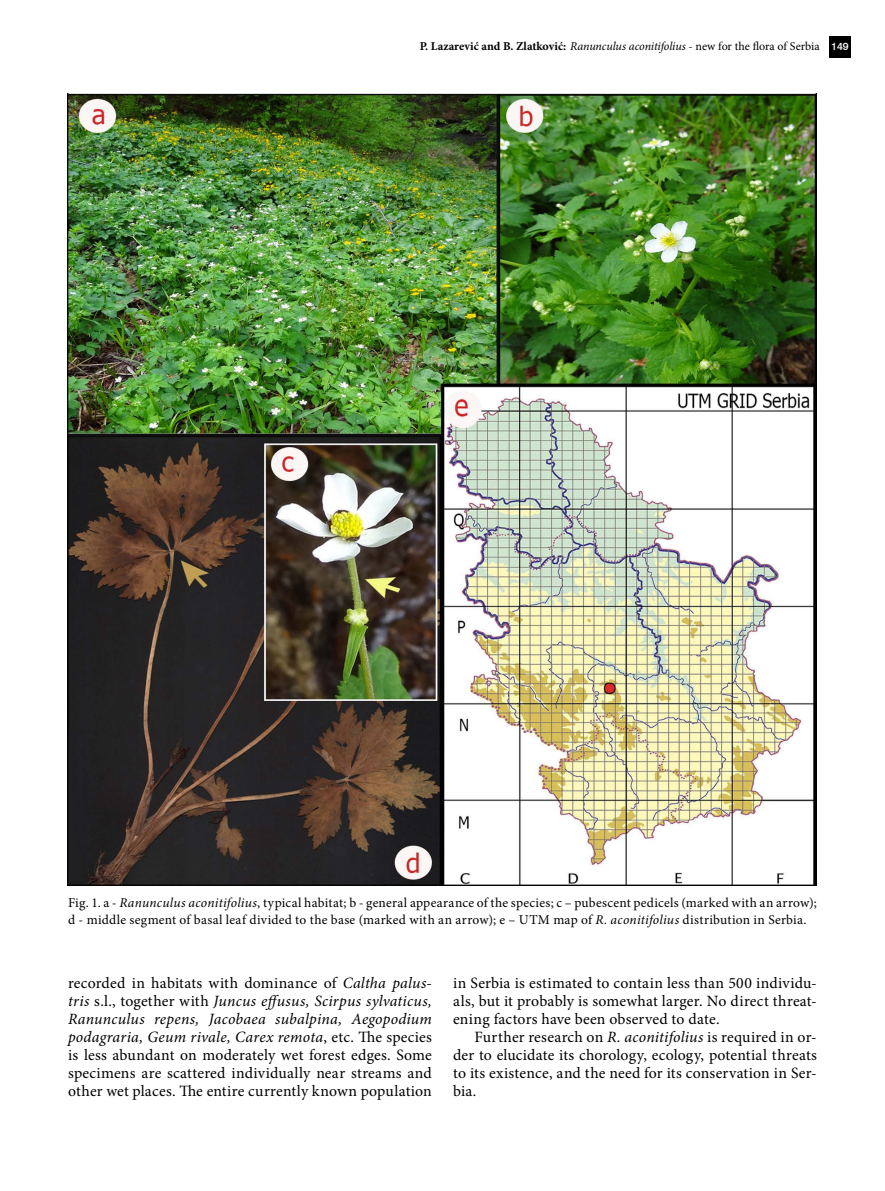
<style>
.page{position:relative;width:885px;height:1191px;background:#fff}
.page>*{position:absolute;margin:0;border:0;box-sizing:border-box;transform-origin:0 0}
.t1{font:15.75px/18px "Minion Pro";letter-spacing:.015em;color:#000;text-align:justify}
.t2{font:13.5px/16.5px "Minion Pro";letter-spacing:.02em;color:#000}
.t3{font:700 12px "Minion Pro";color:#000}
.s1{font-weight:400;font-style:italic}
.s2{font-weight:400}
.s3{font-family:"Swiss 721 BT";font-weight:500;font-size:10.5px;color:#fff}
.s4{font-style:italic}
</style>
<div class="page">
<div style="left:829px;top:37px;width:21px;height:21px;background:#000"></div>
<img style="left:68px;top:94px;width:748px;height:791px">
<p class="t3" style="left:420px;top:38px;width:430px">P. Lazarević and B. Zlatković: <span class="s1">Ranunculus aconitifolius</span> <span class="s2">- new for the flora of Serbia</span> <span class="s3">149</span></p>
<p class="t2" style="left:68px;top:894px;width:750px">Fig. 1. a - <span class="s4">Ranunculus aconitifolius</span>, typical habitat; b - general appearance of the species; c – pubescent pedicels (marked with an arrow); d - middle segment of basal leaf divided to the base (marked with an arrow); e – UTM map of <span class="s4">R. aconitifolius</span> distribution in Serbia.</p>
<p class="t1" style="left:68px;top:973px;width:365px">recorded in habitats with dominance of <span class="s4">Caltha palus&shy;tris</span> s.l., together with <span class="s4">Juncus effusus, Scirpus sylvaticus, Ranunculus repens, Jacobaea subalpina, Aegopodium podagraria, Geum rivale, Carex remota</span>, etc. The species is less abundant on moderately wet forest edges. Some specimens are scattered individually near streams and other wet places. The entire currently known population</p>
<p class="t1" style="left:453px;top:973px;width:365px">in Serbia is estimated to contain less than 500 individu&shy;als, but it probably is somewhat larger. No direct threat&shy;ening factors have been observed to date.</p>
<p class="t1" style="left:453px;top:1027px;width:365px;text-indent:21px">Further research on <span class="s4">R. aconitifolius</span> is required in or&shy;der to elucidate its chorology, ecology, potential threats to its existence, and the need for its conservation in Ser&shy;bia.</p>
</div>
